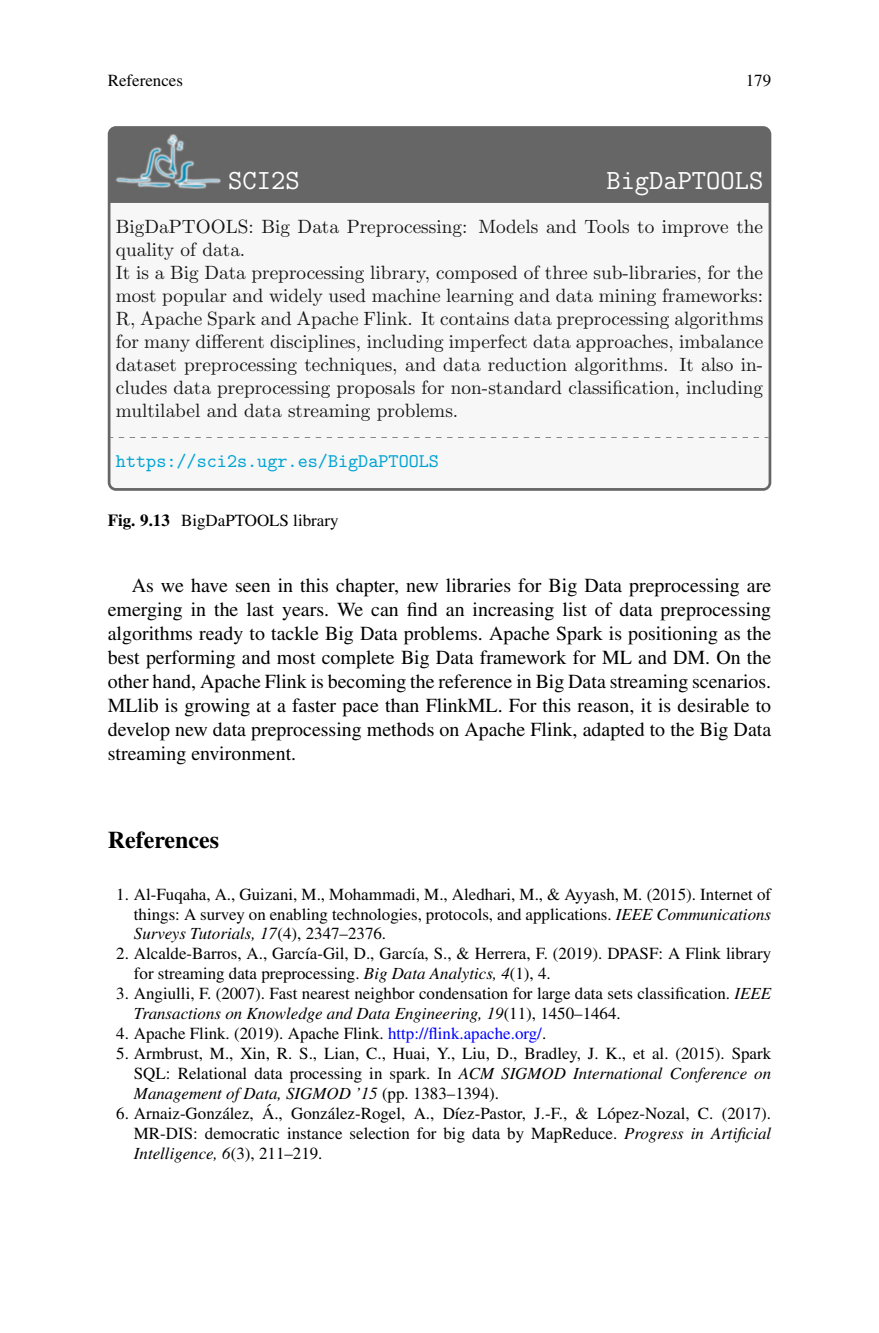
<style>
.page{position:relative;width:879px;height:1333px;background:#fff}
.page>*{position:absolute;margin:0;border:0;box-sizing:border-box;transform-origin:0 0}
.t1{font:27.6px "Yjxxwv Rpxnyk CMTT12";color:#fff}
.t2{font:700 24px "Khrvms Yrfqyx Times";color:#000}
.t3{font:20px/24px "Hqkpsb Qfkflw Times";color:#000;text-align:justify}
.t4{font:19.2px/23px "Pstjps Pldlpr CMR10";color:#131413}
.t5{font:19.2px "Rvpcsm Pfjgtb CMTT10";color:#00a3d3}
.t6{font:17px/20px "Hqkpsb Qfkflw Times";color:#000;text-align:right}
.t7{font:italic 17px "Lkrwgy Kgrgfn Times";color:#000}
.s1{font-family:"Khrvms Yrfqyx Times";font-weight:700}
.s2{font-family:"Lkrwgy Kgrgfn Times";font-style:italic}
.s3{font-family:"Hqkpsb Qfkflw Times";font-style:normal}
.s4{color:#00f}
</style>
<div class="page">
<div style="left:108px;top:126px;width:663px;height:365px;background:#666667;border-radius:8px"></div>
<div style="left:110px;top:203px;width:658px;height:285px;background:#f7f7f7"></div>
<img style="left:116px;top:134px;width:105px;height:54px">
<svg style="left:141px;top:437px;width:103px;height:1px"></svg>
<svg style="left:327px;top:437px;width:103px;height:1px"></svg>
<svg style="left:524px;top:437px;width:103px;height:1px"></svg>
<svg style="left:710px;top:437px;width:58px;height:1px"></svg>
<p class="t6" style="left:108px;top:72px;width:77px">References</p>
<p class="t6" style="left:746px;top:72px;width:27px">179</p>
<h1 class="t1" style="left:228px;top:171px;width:73px">SCI2S</h1>
<h1 class="t1" style="left:606px;top:171px;width:158px">BigDaPTOOLS</h1>
<p class="t4" style="left:116px;top:216px;width:649px">BigDaPTOOLS: Big Data Preprocessing: Models and Tools to improve the quality of data.<br>It is a Big Data preprocessing library, composed of three sub-libraries, for the most popular and widely used machine learning and data mining frameworks:<br>R, Apache Spark and Apache Flink. It contains data preprocessing algorithms for many different disciplines, including imperfect data approaches, imbalance dataset preprocessing techniques, and data reduction algorithms. It also in&shy;cludes data preprocessing proposals for non-standard classification, including multilabel and data streaming problems.</p>
<p class="t5" style="left:116px;top:455px;width:325px">https://sci2s.ugr.es/BigDaPTOOLS</p>
<p class="t6" style="left:108px;top:512px;width:232px"><span class="s1">Fig. 9.13</span> BigDaPTOOLS library</p>
<p class="t3" style="left:108px;top:575px;width:665px;text-indent:24px">As we have seen in this chapter, new libraries for Big Data preprocessing are emerging in the last years. We can find an increasing list of data preprocessing algorithms ready to tackle Big Data problems. Apache Spark is positioning as the best performing and most complete Big Data framework for ML and DM. On the other hand, Apache Flink is becoming the reference in Big Data streaming scenarios.<br>MLlib is growing at a faster pace than FlinkML. For this reason, it is desirable to develop new data preprocessing methods on Apache Flink, adapted to the Big Data streaming environment.</p>
<h2 class="t2" style="left:108px;top:831px;width:113px">References</h2>
<p class="t6" style="left:116px;top:885px;width:656px">1. Al-Fuqaha, A., Guizani, M., Mohammadi, M., Aledhari, M., &amp; Ayyash, M. (2015). Internet of things: A survey on enabling technologies, protocols, and applications. <span class="s2">IEEE Communications</span></p>
<p class="t7" style="left:134px;top:927px;width:254px">Surveys Tutorials, 17<span class="s3">(4), 2347–2376.</span></p>
<p class="t6" style="left:134px;top:945px;width:639px;text-align:left;text-indent:-18px">2. Alcalde-Barros, A., García-Gil, D., García, S., &amp; Herrera, F. (2019). DPASF: A Flink library for streaming data preprocessing. <span class="s2">Big Data Analytics, 4</span>(1), 4.</p>
<p class="t6" style="left:116px;top:985px;width:656px">3. Angiulli, F. (2007). Fast nearest neighbor condensation for large data sets classification. <span class="s2">IEEE</span></p>
<p class="t7" style="left:134px;top:1007px;width:488px">Transactions on Knowledge and Data Engineering, 19<span class="s3">(11), 1450–1464.</span></p>
<p class="t6" style="left:116px;top:1025px;width:431px">4. Apache Flink. (2019). Apache Flink. <span class="s4">http://flink.apache.org/</span>.</p>
<p class="t6" style="left:116px;top:1044px;width:656px">5. Armbrust, M., Xin, R. S., Lian, C., Huai, Y., Liu, D., Bradley, J. K., et al. (2015). Spark<br>SQL: Relational data processing in spark. In <span class="s2">ACM SIGMOD International Conference on</span></p>
<p class="t7" style="left:134px;top:1086px;width:367px">Management of Data, SIGMOD ’15 <span class="s3">(pp. 1383–1394).</span></p>
<p class="t6" style="left:116px;top:1104px;width:656px">6. Arnaiz-González, Á., González-Rogel, A., Díez-Pastor, J.-F., &amp; López-Nozal, C. (2017).<br>MR-DIS: democratic instance selection for big data by MapReduce. <span class="s2">Progress in Artificial</span></p>
<p class="t7" style="left:134px;top:1146px;width:190px">Intelligence, 6<span class="s3">(3), 211–219.</span></p>
</div>
